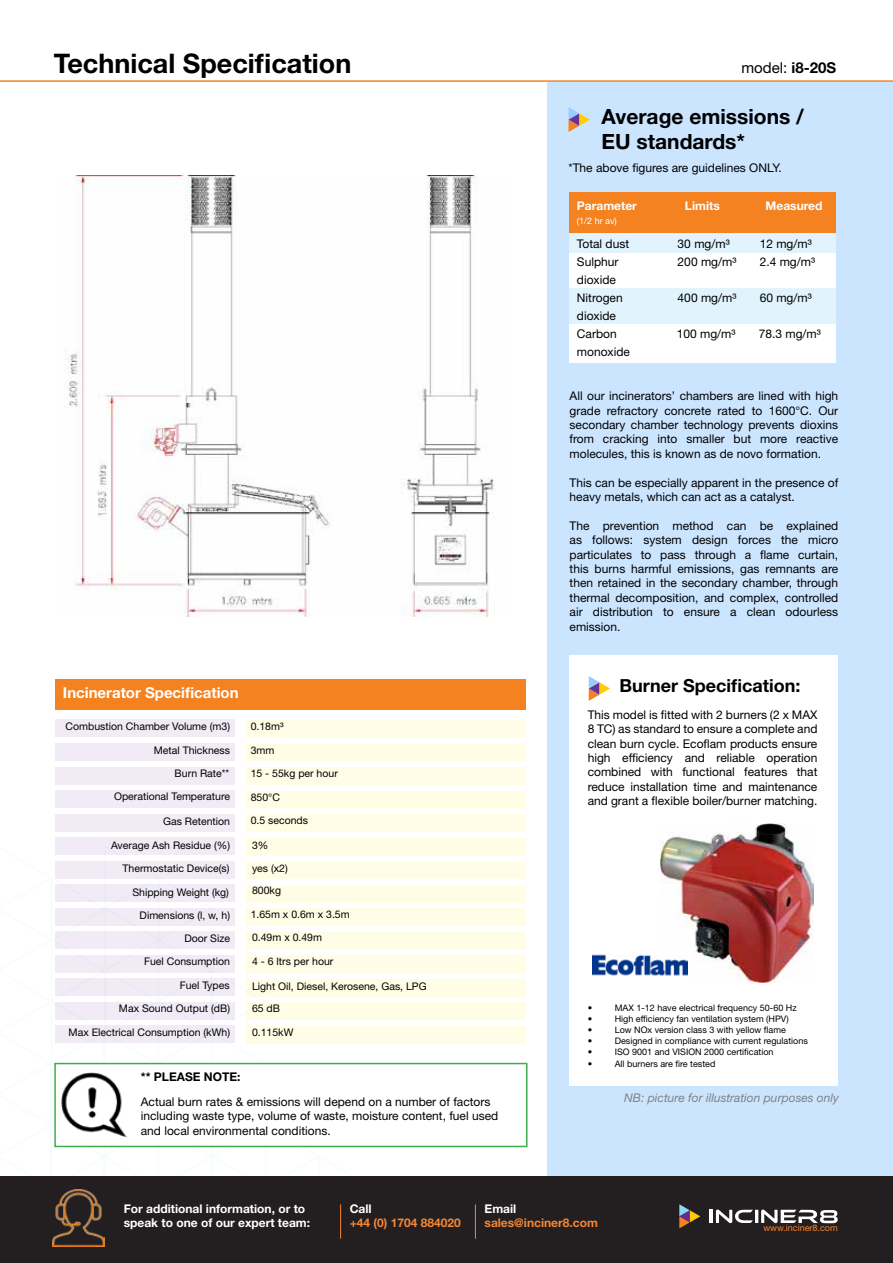
<style>
.page{position:relative;width:893px;height:1263px;background:#fff}
.page>*{position:absolute;margin:0;border:0;box-sizing:border-box;transform-origin:0 0}
.t1{font:700 27px "Helvetica Neue LT Std";color:#000}
.t2{font:700 21px/25.2px "Helvetica Neue LT Std";color:#000}
.t3{font:700 18px "Helvetica Neue LT Std";color:#000}
.t4{font:700 15px "Helvetica Neue LT Std";color:#fff}
.t5{font:15px "Helvetica Neue LT Std";color:#000}
.t6{font:12px/14.4px "Helvetica Neue LT Std";color:#000}
.t7{font:700 12px/14.4px "Helvetica Neue LT Std";color:#fff}
.t8{font:italic 12px "Helvetica Neue LT Std";color:#808285}
.t9{font:700 12px "Helvetica Neue LT Std";color:#f68633}
.t10{font:700 12px "Helvetica Neue LT Std";color:#000}
.t11{font:10.5px "Helvetica Neue LT Std";color:#000}
.t12{font:9px "Helvetica Neue LT Std";color:#000}
.t13{font:9px "Helvetica Neue LT Std";color:#f68633}
.t14{font:9px "Helvetica Neue LT Std";color:#fff}
.s1{font-weight:700}
</style>
<div class="page">
<img style="left:64px;top:175px;width:431px;height:442px">
<svg style="left:0;top:845px;width:374px;height:332px"></svg>
<div style="left:547px;top:82px;width:346px;height:1181px;background:#cce5ff"></div>
<div style="left:569px;top:288px;width:267px;height:37px;background:#e1f4fd"></div>
<div style="left:570px;top:655px;width:268px;height:431px;background:#fff"></div>
<div style="left:570px;top:234px;width:266px;height:19px;background:#e1f4fd"></div>
<svg style="left:589px;top:676px;width:21px;height:25px"></svg>
<div style="left:570px;top:254px;width:266px;height:34px;background:#fff"></div>
<div style="left:570px;top:325px;width:266px;height:38px;background:#fff"></div>
<div style="left:570px;top:193px;width:266px;height:40px;background:#f58220"></div>
<svg style="left:568px;top:107px;width:22px;height:25px"></svg>
<img style="left:660px;top:823px;width:154px;height:159px">
<div style="left:55px;top:679px;width:471px;height:30px;background:#f58220"></div>
<div style="left:55px;top:720px;width:179px;height:17px;background:#f0ebf5"></div>
<div style="left:246px;top:720px;width:280px;height:17px;background:#fffde6"></div>
<div style="left:55px;top:743px;width:179px;height:18px;background:#f0ebf5"></div>
<div style="left:246px;top:743px;width:280px;height:18px;background:#fffde6"></div>
<div style="left:55px;top:767px;width:179px;height:17px;background:#f0ebf5"></div>
<div style="left:246px;top:767px;width:280px;height:18px;background:#fffde6"></div>
<div style="left:54px;top:1063px;width:473px;height:84px;background:#fff;border:2px solid #41ad49"></div>
<div style="left:246px;top:790px;width:280px;height:18px;background:#fffde6"></div>
<div style="left:55px;top:790px;width:179px;height:18px;background:#f0ebf5"></div>
<div style="left:246px;top:838px;width:280px;height:17px;background:#fffde6"></div>
<div style="left:55px;top:837px;width:179px;height:18px;background:#f0ebf5"></div>
<div style="left:246px;top:861px;width:280px;height:18px;background:#fffde6"></div>
<div style="left:55px;top:861px;width:179px;height:18px;background:#f0ebf5"></div>
<div style="left:246px;top:885px;width:280px;height:17px;background:#fffde6"></div>
<div style="left:55px;top:884px;width:179px;height:18px;background:#f0ebf5"></div>
<div style="left:246px;top:908px;width:280px;height:18px;background:#fffde6"></div>
<div style="left:55px;top:908px;width:179px;height:18px;background:#f0ebf5"></div>
<div style="left:246px;top:814px;width:280px;height:18px;background:#fffde6"></div>
<div style="left:55px;top:814px;width:179px;height:17px;background:#f0ebf5"></div>
<div style="left:246px;top:932px;width:280px;height:18px;background:#fffde6"></div>
<div style="left:55px;top:931px;width:179px;height:18px;background:#f0ebf5"></div>
<div style="left:246px;top:955px;width:280px;height:18px;background:#fffde6"></div>
<div style="left:55px;top:955px;width:179px;height:18px;background:#f0ebf5"></div>
<div style="left:246px;top:979px;width:280px;height:18px;background:#fffde6"></div>
<div style="left:55px;top:978px;width:179px;height:18px;background:#f0ebf5"></div>
<div style="left:246px;top:1002px;width:280px;height:18px;background:#fffde6"></div>
<div style="left:55px;top:1002px;width:179px;height:18px;background:#f0ebf5"></div>
<div style="left:0;top:1177px;width:893px;height:86px;background:#231f20"></div>
<img style="left:53px;top:1190px;width:51px;height:56px">
<svg style="left:679px;top:1204px;width:21px;height:24px"></svg>
<svg style="left:710px;top:1209px;width:128px;height:14px"></svg>
<hr style="left:340px;top:1204px;width:1px;height:34px;background:#f68633">
<hr style="left:475px;top:1204px;width:1px;height:35px;background:#f68633">
<img style="left:592px;top:948px;width:95px;height:34px">
<div style="left:246px;top:1026px;width:280px;height:18px;background:#fffde6"></div>
<div style="left:55px;top:1025px;width:179px;height:18px;background:#f0ebf5"></div>
<img style="left:61px;top:1072px;width:66px;height:65px">
<hr style="left:0;top:80px;width:893px;height:2px;background:#f58220">
<h1 class="t1" style="left:54px;top:47px;width:299px">Technical Specification</h1>
<p class="t4" style="left:63px;top:683px;width:177px">Incinerator Specification</p>
<p class="t11" style="left:66px;top:720px;width:166px">Combustion Chamber Volume (m3)</p>
<p class="t11" style="left:251px;top:720px;width:34px">0.18m³</p>
<p class="t11" style="left:154px;top:744px;width:78px">Metal Thickness</p>
<p class="t11" style="left:251px;top:744px;width:25px">3mm</p>
<p class="t11" style="left:175px;top:767px;width:56px">Burn Rate**</p>
<p class="t11" style="left:251px;top:767px;width:89px">15 - 55kg per hour</p>
<p class="t11" style="left:114px;top:790px;width:117px">Operational Temperature</p>
<p class="t11" style="left:251px;top:791px;width:31px">850°C</p>
<p class="t11" style="left:111px;top:839px;width:121px">Average Ash Residue (%)</p>
<p class="t11" style="left:252px;top:839px;width:18px">3%</p>
<p class="t11" style="left:123px;top:862px;width:108px">Thermostatic Device(s)</p>
<p class="t11" style="left:252px;top:862px;width:37px">yes (x2)</p>
<p class="t11" style="left:132px;top:886px;width:98px">Shipping Weight (kg)</p>
<p class="t11" style="left:252px;top:884px;width:30px">800kg</p>
<p class="t11" style="left:140px;top:909px;width:92px">Dimensions (l, w, h)</p>
<p class="t11" style="left:251px;top:908px;width:101px">1.65m x 0.6m x 3.5m</p>
<p class="t11" style="left:163px;top:815px;width:68px">Gas Retention</p>
<p class="t11" style="left:251px;top:814px;width:59px">0.5 seconds</p>
<p class="t11" style="left:184px;top:932px;width:47px">Door Size</p>
<p class="t11" style="left:252px;top:931px;width:72px">0.49m x 0.49m</p>
<p class="t11" style="left:144px;top:955px;width:87px">Fuel Consumption</p>
<p class="t11" style="left:252px;top:955px;width:83px">4 - 6 ltrs per hour</p>
<p class="t11" style="left:180px;top:979px;width:51px">Fuel Types</p>
<p class="t11" style="left:252px;top:980px;width:176px">Light Oil, Diesel, Kerosene, Gas, LPG</p>
<p class="t11" style="left:119px;top:1002px;width:113px">Max Sound Output (dB)</p>
<p class="t11" style="left:252px;top:1002px;width:30px">65 dB</p>
<p class="t11" style="left:69px;top:1026px;width:163px">Max Electrical Consumption (kWh)</p>
<p class="t11" style="left:252px;top:1026px;width:43px">0.115kW</p>
<p class="t10" style="left:141px;top:1069px;width:101px">** PLEASE NOTE:</p>
<p class="t6" style="left:141px;top:1094px;width:359px">Actual burn rates &amp; emissions will depend on a number of factors including waste type, volume of waste, moisture content, fuel used and local environmental conditions.</p>
<p class="t5" style="left:741px;top:59px;width:96px">model: <span class="s1">i8-20S</span></p>
<h2 class="t2" style="left:601px;top:104px;width:204px">Average emissions /<br>EU standards*</h2>
<p class="t6" style="left:568px;top:161px;width:215px">*The above figures are guidelines ONLY.</p>
<p class="t7" style="left:577px;top:198px;width:61px">Parameter</p>
<p class="t7" style="left:685px;top:198px;width:36px">Limits</p>
<p class="t7" style="left:766px;top:198px;width:58px">Measured</p>
<p class="t14" style="left:577px;top:216px;width:42px">(1/2 hr av)</p>
<p class="t6" style="left:577px;top:236px;width:54px">Total dust</p>
<p class="t6" style="left:678px;top:236px;width:54px">30 mg/m³</p>
<p class="t6" style="left:760px;top:236px;width:54px">12 mg/m³</p>
<p class="t6" style="left:577px;top:254px;width:43px">Sulphur</p>
<p class="t6" style="left:678px;top:254px;width:60px">200 mg/m³</p>
<p class="t6" style="left:760px;top:254px;width:57px">2.4 mg/m³</p>
<p class="t6" style="left:577px;top:270px;width:47px;line-height:18px">dioxide<br>Nitrogen</p>
<p class="t6" style="left:678px;top:290px;width:60px">400 mg/m³</p>
<p class="t6" style="left:760px;top:290px;width:54px">60 mg/m³</p>
<p class="t6" style="left:577px;top:306px;width:41px;line-height:18px">dioxide<br>Carbon</p>
<p class="t6" style="left:577px;top:344px;width:55px">monoxide</p>
<p class="t6" style="left:677px;top:326px;width:60px">100 mg/m³</p>
<p class="t6" style="left:759px;top:326px;width:64px">78.3 mg/m³</p>
<p class="t6" style="left:570px;top:388px;width:270px;text-align:justify">All our incinerators’ chambers are lined with high grade refractory concrete rated to 1600°C. Our secondary chamber technology prevents dioxins from cracking into smaller but more reactive molecules, this is known as de novo formation.</p>
<p class="t6" style="left:570px;top:475px;width:270px">This can be especially apparent in the presence of heavy metals, which can act as a catalyst.</p>
<p class="t6" style="left:570px;top:518px;width:270px;text-align:justify">The prevention method can be explained as follows: system design forces the micro particulates to pass through a flame curtain, this burns harmful emissions, gas remnants are then retained in the secondary chamber, through thermal decomposition, and complex, controlled air distribution to ensure a clean odourless emission.</p>
<h3 class="t3" style="left:619px;top:675px;width:182px">Burner Specification:</h3>
<p class="t6" style="left:588px;top:707px;width:231px;text-align:justify">This model is fitted with 2 burners (2 x MAX 8 TC) as standard to ensure a complete and clean burn cycle. Ecoflam products ensure high efficiency and reliable operation combined with functional features that reduce installation time and maintenance and grant a flexible boiler/burner matching.</p>
<p class="t12" style="left:588px;top:1003px;width:6px">•</p>
<p class="t12" style="left:615px;top:1003px;width:184px">MAX 1-12 have electrical frequency 50-60 Hz</p>
<p class="t12" style="left:588px;top:1014px;width:6px">•</p>
<p class="t12" style="left:615px;top:1014px;width:176px">High efficiency fan ventilation system (HPV)</p>
<p class="t12" style="left:588px;top:1024px;width:6px">•</p>
<p class="t12" style="left:615px;top:1024px;width:173px">Low NOx version class 3 with yellow flame</p>
<p class="t12" style="left:588px;top:1035px;width:6px">•</p>
<p class="t12" style="left:615px;top:1035px;width:195px">Designed in compliance with current regulations</p>
<p class="t12" style="left:588px;top:1046px;width:6px">•</p>
<p class="t12" style="left:615px;top:1046px;width:160px">ISO 9001 and VISION 2000 certification</p>
<p class="t12" style="left:588px;top:1059px;width:6px">•</p>
<p class="t12" style="left:615px;top:1059px;width:102px">All burners are fire tested</p>
<p class="t8" style="left:624px;top:1090px;width:216px">NB: picture for illustration purposes only</p>
<p class="t7" style="left:124px;top:1201px;width:188px">For additional information, or to speak to one of our expert team:</p>
<p class="t7" style="left:350px;top:1201px;width:23px">Call</p>
<p class="t9" style="left:350px;top:1215px;width:113px">+44 (0) 1704 884020</p>
<p class="t7" style="left:485px;top:1201px;width:33px">Email</p>
<p class="t9" style="left:485px;top:1216px;width:115px">sales@inciner8.com</p>
<p class="t13" style="left:763px;top:1223px;width:76px">www.inciner8.com</p>
</div>
